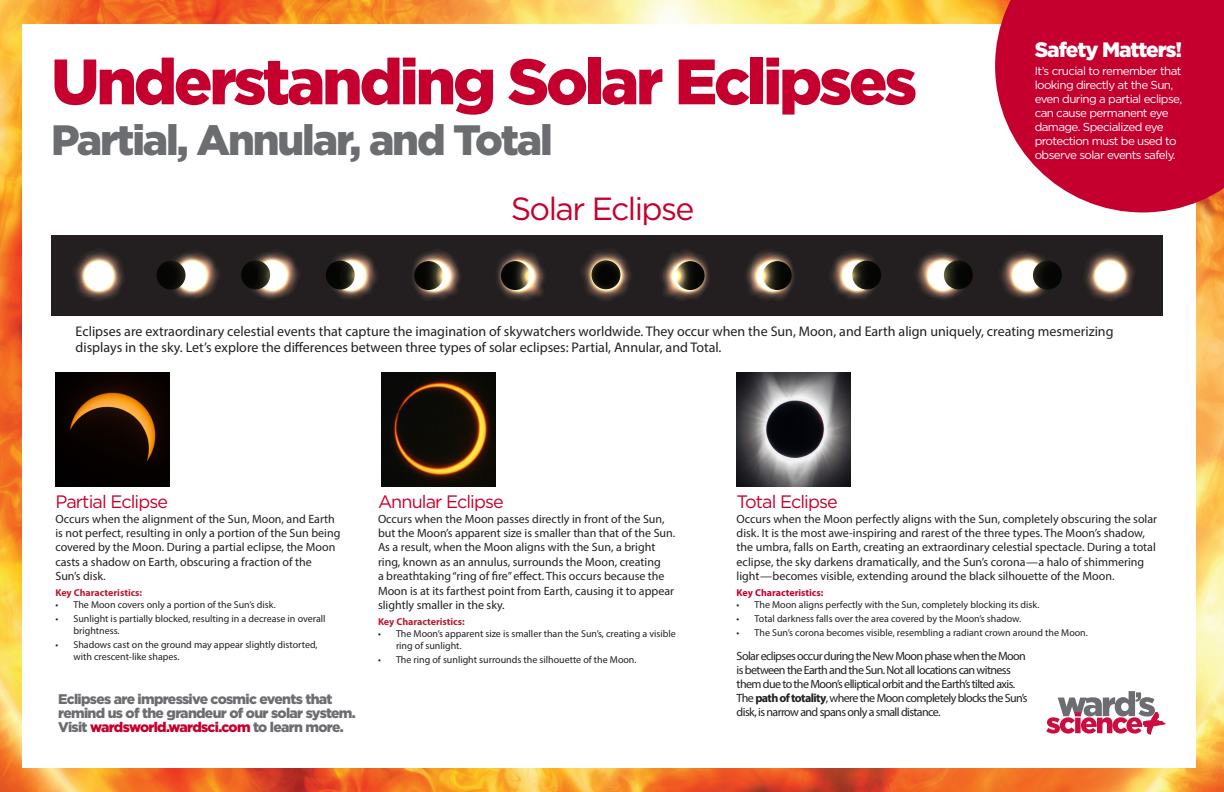
<style>
.page{position:relative;width:1224px;height:792px;background:#fff}
.page>*{position:absolute;margin:0;border:0;box-sizing:border-box;transform-origin:0 0}
.t1{font:900 64px "Gotham";letter-spacing:-.05em;color:#c5002e}
.t2{font:900 42.4px "Gotham";letter-spacing:-.05em;color:#6c6d70}
.t3{font:32px "Gotham";letter-spacing:-.05em;color:#c5002e}
.t4{font:900 20.9px "Gotham";letter-spacing:-.05em;color:#fff}
.t5{font:18px "Gotham";letter-spacing:-.05em;color:#c5002e}
.t6{font:14px/16px "Myriad Pro";color:#231f20}
.t7{font:900 14px/14px "Gotham";letter-spacing:-.05em;color:#6c6d70}
.t8{font:12px/14.4px "Myriad Pro";color:#231f20}
.t9{font:12px/14px "Myriad Pro";letter-spacing:-.05em;color:#231f20}
.t10{font:11.6px/13.9px "Gotham";letter-spacing:-.05em;color:#fff}
.t11{font:10px/12px "Myriad Pro";color:#231f20}
.t12{font:700 10px "Myriad Pro";color:#b71e30}
.t13{font:700 10px "Myriad Pro";color:#c5002e}
.s1{color:#c5002e}
.s2{font-weight:700}
</style>
<div class="page">
<img style="left:0;top:0;width:1224px;height:792px">
<div style="left:22px;top:24px;width:1174px;height:744px;background:#fff"></div>
<svg style="left:1046px;top:691px;width:120px;height:44px"></svg>
<div style="left:51px;top:235px;width:1112px;height:80px;background:#231f20"></div>
<svg style="left:582px;top:251px;width:49px;height:49px"></svg>
<svg style="left:497px;top:251px;width:48px;height:49px"></svg>
<svg style="left:413px;top:251px;width:47px;height:49px"></svg>
<div style="left:326px;top:261px;width:29px;height:29px;background:#050504;border-radius:14px"></div>
<svg style="left:327px;top:252px;width:50px;height:47px"></svg>
<div style="left:241px;top:260px;width:29px;height:29px;background:#050504;border-radius:14px"></div>
<svg style="left:247px;top:252px;width:52px;height:48px"></svg>
<svg style="left:174px;top:252px;width:45px;height:47px"></svg>
<svg style="left:157px;top:261px;width:29px;height:29px"></svg>
<svg style="left:75px;top:251px;width:49px;height:49px"></svg>
<svg style="left:662px;top:251px;width:47px;height:49px"></svg>
<svg style="left:746px;top:251px;width:48px;height:49px"></svg>
<div style="left:852px;top:261px;width:29px;height:29px;background:#050504;border-radius:14px"></div>
<svg style="left:831px;top:252px;width:49px;height:47px"></svg>
<div style="left:944px;top:260px;width:29px;height:29px;background:#050504;border-radius:14px"></div>
<svg style="left:916px;top:252px;width:51px;height:47px"></svg>
<svg style="left:1001px;top:252px;width:44px;height:47px"></svg>
<svg style="left:1033px;top:261px;width:29px;height:29px"></svg>
<svg style="left:1085px;top:251px;width:49px;height:49px"></svg>
<img style="left:55px;top:372px;width:114px;height:114px">
<img style="left:382px;top:372px;width:114px;height:114px">
<img style="left:737px;top:372px;width:114px;height:114px">
<svg style="left:995px;top:0;width:229px;height:212px;background:#cb1b42"></svg>
<p class="t1" style="left:51px;top:45px;width:868px">Understanding Solar Eclipses</p>
<p class="t2" style="left:51px;top:116px;width:503px">Partial, Annular, and Total</p>
<p class="t3" style="left:511px;top:191px;width:185px">Solar Eclipse</p>
<p class="t4" style="left:1035px;top:37px;width:149px">Safety Matters!</p>
<p class="t10" style="left:1035px;top:64px;width:149px">It’s crucial to remember that looking directly at the Sun, even during a partial eclipse, can cause permanent eye damage. Specialized eye protection must be used to observe solar events safely.</p>
<p class="t6" style="left:76px;top:323px;width:1039px">Eclipses are extraordinary celestial events that capture the imagination of skywatchers worldwide. They occur when the Sun, Moon, and Earth align uniquely, creating mesmerizing displays in the sky. Let’s explore the differences between three types of solar eclipses: Partial, Annular, and Total.</p>
<p class="t5" style="left:55px;top:492px;width:114px">Partial Eclipse</p>
<p class="t8" style="left:55px;top:511px;width:286px">Occurs when the alignment of the Sun, Moon, and Earth is not perfect, resulting in only a portion of the Sun being covered by the Moon. During a partial eclipse, the Moon casts a shadow on Earth, obscuring a fraction of the<br>Sun’s disk.</p>
<p class="t12" style="left:55px;top:586px;width:88px">Key Characteristics:</p>
<p class="t11" style="left:55px;top:599px;width:222px">• The Moon covers only a portion of the Sun’s disk.</p>
<p class="t11" style="left:73px;top:613px;width:254px;text-indent:-18px">• Sunlight is partially blocked, resulting in a decrease in overall brightness.</p>
<p class="t11" style="left:73px;top:639px;width:246px;text-indent:-18px">• Shadows cast on the ground may appear slightly distorted, with crescent-like shapes.</p>
<p class="t7" style="left:58px;top:692px;width:299px">Eclipses are impressive cosmic events that remind us of the grandeur of our solar system.<br>Visit <span class="s1">wardsworld.wardsci.com</span> to learn more.</p>
<p class="t5" style="left:378px;top:492px;width:127px">Annular Eclipse</p>
<p class="t8" style="left:378px;top:511px;width:299px">Occurs when the Moon passes directly in front of the Sun, but the Moon’s apparent size is smaller than that of the Sun.<br>As a result, when the Moon aligns with the Sun, a bright ring, known as an annulus, surrounds the Moon, creating<br>a breathtaking “ring of fire” effect. This occurs because the Moon is at its farthest point from Earth, causing it to appear slightly smaller in the sky.</p>
<p class="t12" style="left:378px;top:615px;width:88px">Key Characteristics:</p>
<p class="t11" style="left:396px;top:628px;width:281px;text-indent:-18px">• The Moon’s apparent size is smaller than the Sun’s, creating a visible ring of sunlight.</p>
<p class="t11" style="left:378px;top:654px;width:260px">• The ring of sunlight surrounds the silhouette of the Moon.</p>
<p class="t5" style="left:737px;top:492px;width:103px">Total Eclipse</p>
<p class="t8" style="left:737px;top:511px;width:422px">Occurs when the Moon perfectly aligns with the Sun, completely obscuring the solar disk. It is the most awe-inspiring and rarest of the three types. The Moon’s shadow, the umbra, falls on Earth, creating an extraordinary celestial spectacle. During a total eclipse, the sky darkens dramatically, and the Sun’s corona—a halo of shimmering light—becomes visible, extending around the black silhouette of the Moon.</p>
<p class="t13" style="left:737px;top:586px;width:88px">Key Characteristics:</p>
<p class="t11" style="left:737px;top:599px;width:304px">• The Moon aligns perfectly with the Sun, completely blocking its disk.</p>
<p class="t11" style="left:737px;top:613px;width:286px">• Total darkness falls over the area covered by the Moon’s shadow.</p>
<p class="t11" style="left:737px;top:627px;width:353px">• The Sun’s corona becomes visible, resembling a radiant crown around the Moon.</p>
<p class="t9" style="left:737px;top:649px;width:292px">Solar eclipses occur during the New Moon phase when the Moon is between the Earth and the Sun. Not all locations can witness them due to the Moon’s elliptical orbit and the Earth’s tilted axis.<br>The <span class="s2">path of totality</span>, where the Moon completely blocks the Sun’s disk, is narrow and spans only a small distance.</p>
</div>
